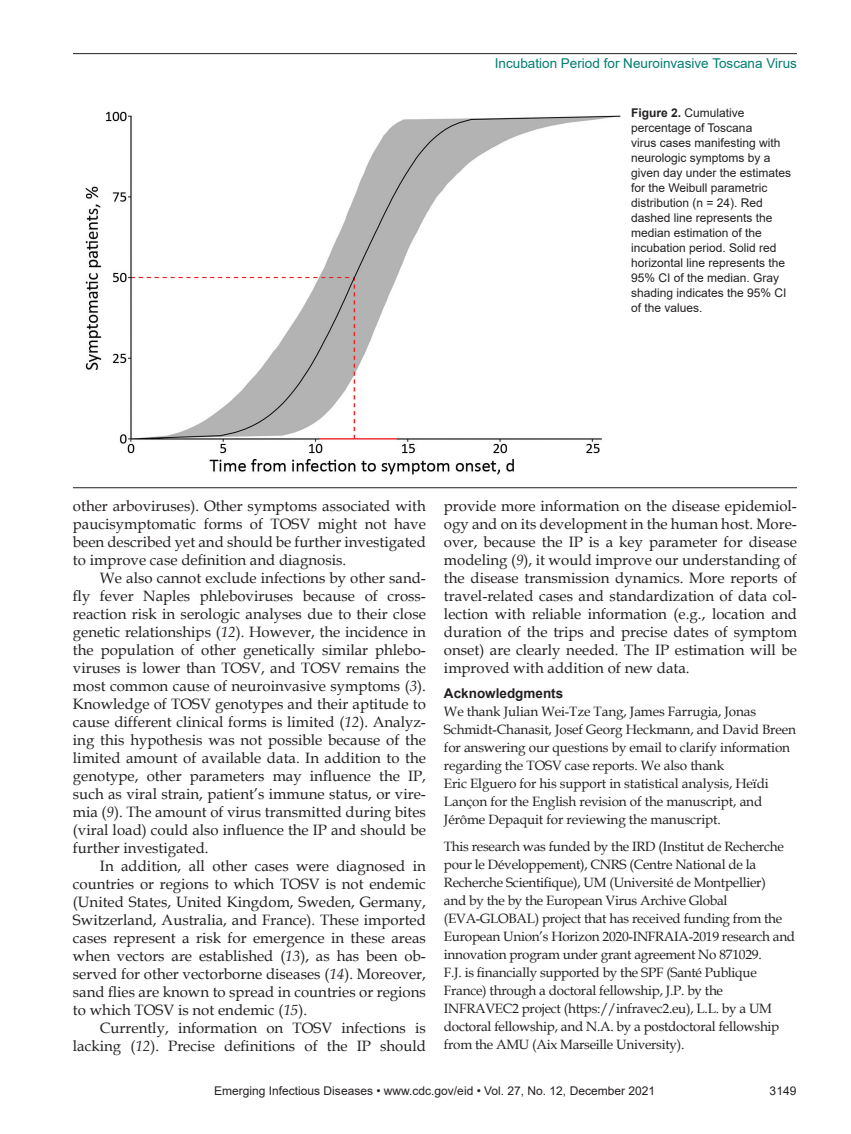
<style>
.page{position:relative;width:851px;height:1134px;background:#fff}
.page>*{position:absolute;margin:0;border:0;box-sizing:border-box;transform-origin:0 0}
.t1{font:15px/18px "Book Antiqua";color:#231f20;text-align:justify}
.t2{font:13.5px/18px "Book Antiqua";letter-spacing:-.02em;color:#231f20}
.t3{font:13.5px "Arial";color:#007d70}
.t4{font:700 13.5px "Arial";color:#231f20}
.t5{font:12px/15px "Arial";color:#231f20}
.s1{font-weight:700}
.s2{font-style:italic}
</style>
<div class="page">
<hr style="left:73px;top:53px;width:723px;height:1px;background:#231f20">
<img style="left:85px;top:111px;width:536px;height:364px">
<hr style="left:73px;top:487px;width:723px;height:1px;background:#231f20">
<p class="t3" style="left:495px;top:54px;width:303px">Incubation Period for Neuroinvasive Toscana Virus</p>
<p class="t5" style="left:631px;top:105px;width:162px"><span class="s1">Figure 2.</span> Cumulative percentage of Toscana<br>virus cases manifesting with neurologic symptoms by a given day under the estimates for the Weibull parametric distribution (n = 24). Red dashed line represents the median estimation of the incubation period. Solid red horizontal line represents the<br>95% CI of the median. Gray shading indicates the 95% CI of the values.</p>
<p class="t1" style="left:73px;top:497px;width:354px">other arboviruses). Other symptoms associated with paucisymptomatic forms of TOSV might not have been described yet and should be further investigated to improve case definition and diagnosis.</p>
<p class="t1" style="left:73px;top:569px;width:354px;text-indent:27px">We also cannot exclude infections by other sand&shy;fly fever Naples phleboviruses because of cross&shy;reaction risk in serologic analyses due to their close genetic relationships (<span class="s2">12</span>). However, the incidence in the population of other genetically similar phlebo&shy;viruses is lower than TOSV, and TOSV remains the most common cause of neuroinvasive symptoms (<span class="s2">3</span>).<br>Knowledge of TOSV genotypes and their aptitude to cause different clinical forms is limited (<span class="s2">12</span>). Analyz&shy;ing this hypothesis was not possible because of the limited amount of available data. In addition to the genotype, other parameters may influence the IP, such as viral strain, patient’s immune status, or vire&shy;mia (<span class="s2">9</span>). The amount of virus transmitted during bites (viral load) could also influence the IP and should be further investigated.</p>
<p class="t1" style="left:73px;top:857px;width:354px;text-indent:27px">In addition, all other cases were diagnosed in countries or regions to which TOSV is not endemic (United States, United Kingdom, Sweden, Germany, Switzerland, Australia, and France). These imported cases represent a risk for emergence in these areas when vectors are established (<span class="s2">13</span>), as has been ob&shy;served for other vectorborne diseases (<span class="s2">14</span>). Moreover, sand flies are known to spread in countries or regions to which TOSV is not endemic (<span class="s2">15</span>).</p>
<p class="t1" style="left:73px;top:1019px;width:354px;text-align:right">Currently, information on TOSV infections is lacking (<span class="s2">12</span>). Precise definitions of the IP should</p>
<p class="t1" style="left:444px;top:497px;width:354px">provide more information on the disease epidemiol&shy;ogy and on its development in the human host. More&shy;over, because the IP is a key parameter for disease modeling (<span class="s2">9</span>), it would improve our understanding of the disease transmission dynamics. More reports of travel-related cases and standardization of data col&shy;lection with reliable information (e.g., location and duration of the trips and precise dates of symptom onset) are clearly needed. The IP estimation will be improved with addition of new data.</p>
<p class="t4" style="left:444px;top:683px;width:121px">Acknowledgments</p>
<p class="t2" style="left:444px;top:702px;width:353px">We thank Julian Wei-Tze Tang, James Farrugia, Jonas Schmidt-Chanasit, Josef Georg Heckmann, and David Breen for answering our questions by email to clarify information regarding the TOSV case reports. We also thank<br>Eric Elguero for his support in statistical analysis, Heïdi Lançon for the English revision of the manuscript, and Jérôme Depaquit for reviewing the manuscript.</p>
<p class="t2" style="left:444px;top:837px;width:353px">This research was funded by the IRD (Institut de Recherche pour le Développement), CNRS (Centre National de la Recherche Scientifique), UM (Université de Montpellier)<br>and by the by the European Virus Archive Global (EVA-GLOBAL) project that has received funding from the European Union’s Horizon 2020-INFRAIA-2019 research and innovation program under grant agreement No 871029.<br>F.J. is financially supported by the SPF (Santé Publique France) through a doctoral fellowship, J.P. by the INFRAVEC2 project (https://infravec2.eu), L.L. by a UM doctoral fellowship, and N.A. by a postdoctoral fellowship from the AMU (Aix Marseille University).</p>
<p class="t5" style="left:214px;top:1084px;width:442px">Emerging Infectious Diseases • www.cdc.gov/eid • Vol. 27, No. 12, December 2021</p>
<p class="t5" style="left:769px;top:1084px;width:28px">3149</p>
</div>
